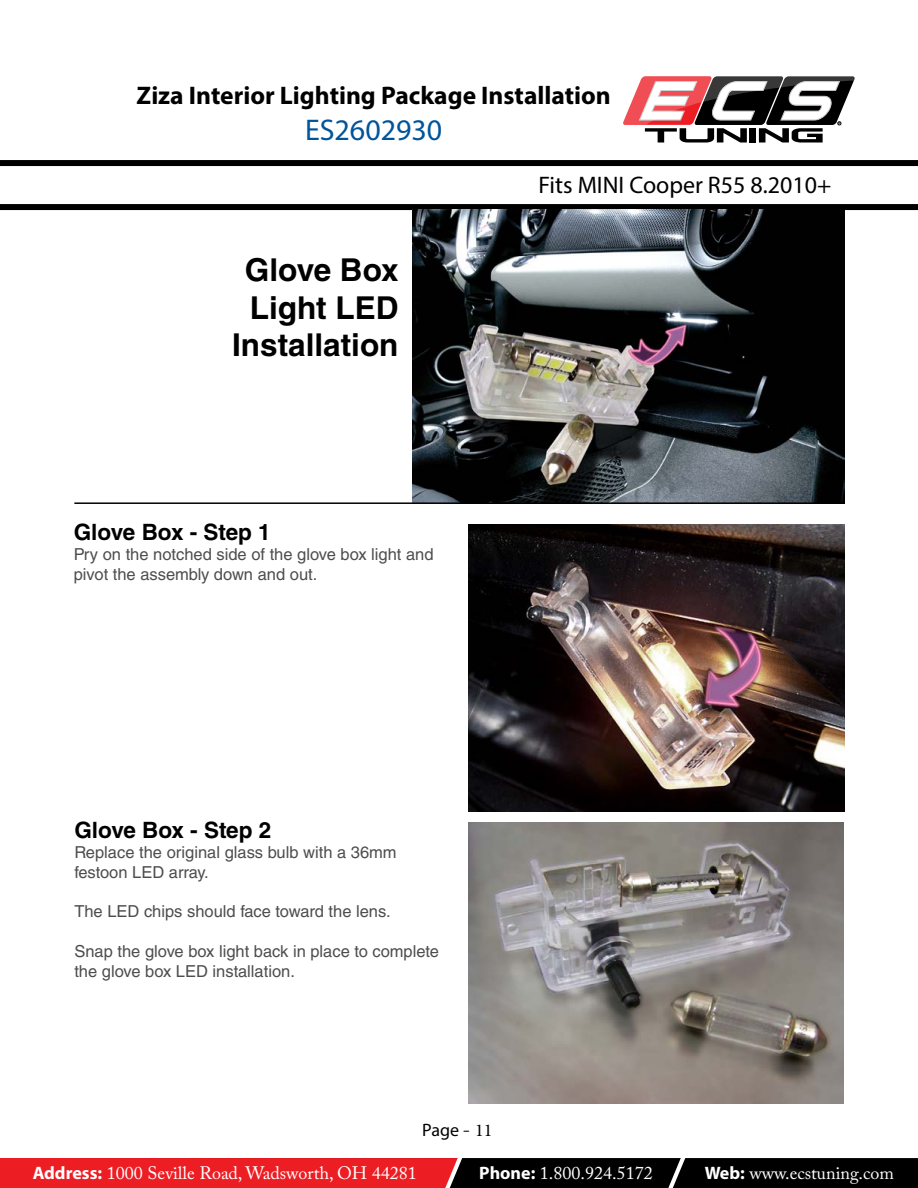
<style>
.page{position:relative;width:918px;height:1188px;background:#fff}
.page>*{position:absolute;margin:0;border:0;box-sizing:border-box;transform-origin:0 0}
.t1{font:700 31.5px/37.8px "Helvetica LT Std";color:#000;text-align:center}
.t2{font:30px "Myriad Pro";color:#00549a}
.t3{font:700 25.5px "Myriad Pro";color:#000}
.t4{font:24px "Myriad Pro";color:#000}
.t5{font:700 22.5px "Helvetica LT Std";color:#000}
.t6{font:18px "Adobe Caslon Pro";color:#fff}
.t7{font:18px "Myriad Pro";color:#000}
.t8{font:16.5px/19.8px "Helvetica LT Std";color:#4d4d4f}
.t9{font:700 2.55px "Helvetica Neue";color:#000}
.s1{font-family:"Adobe Caslon Pro"}
.s2{font-family:"Minion Pro"}
.s3{font-family:"Myriad Pro";font-weight:700}
</style>
<div class="page">
<svg style="left:0;top:1158px;width:918px;height:30px;background:#771114"></svg>
<div style="left:0;top:160px;width:918px;height:6px;background:#000"></div>
<div style="left:0;top:204px;width:918px;height:6px;background:#000"></div>
<svg style="left:623px;top:76px;width:232px;height:66px"></svg>
<img style="left:469px;top:524px;width:375px;height:288px">
<img style="left:469px;top:822px;width:374px;height:282px">
<img style="left:413px;top:210px;width:431px;height:292px">
<hr style="left:74px;top:502px;width:770px;height:2px;background:#000">
<h3 class="t3" style="left:137px;top:78px;width:476px">Ziza Interior Lighting Package Installation</h3>
<h2 class="t2" style="left:305px;top:111px;width:139px">ES2602930</h2>
<h3 class="t4" style="left:538px;top:170px;width:294px">Fits MINI Cooper R55 8.2010+</h3>
<p class="t9" style="left:838px;top:121px;width:3px">R</p>
<h1 class="t1" style="left:232px;top:250px;width:168px">Glove Box<br>Light LED<br>Installation</h1>
<h3 class="t5" style="left:74px;top:519px;width:198px">Glove Box - Step 1</h3>
<p class="t8" style="left:74px;top:544px;width:361px">Pry on the notched side of the glove box light and pivot the assembly down and out.</p>
<h3 class="t5" style="left:74px;top:817px;width:198px">Glove Box - Step 2</h3>
<p class="t8" style="left:74px;top:842px;width:324px">Replace the original glass bulb with a 36mm festoon LED array.</p>
<p class="t8" style="left:74px;top:902px;width:318px">The LED chips should face toward the lens.</p>
<p class="t8" style="left:74px;top:941px;width:366px">Snap the glove box light back in place to complete the glove box LED installation.</p>
<p class="t7" style="left:422px;top:1119px;width:72px">Page <span class="s1">-</span> <span class="s2">11</span></p>
<p class="t6" style="left:33px;top:1162px;width:386px"><span class="s3">Address:</span> 1000 Seville Road, Wadsworth, OH 44281</p>
<p class="t6" style="left:479px;top:1162px;width:175px"><span class="s3">Phone:</span> 1.800.924.5172</p>
<p class="t6" style="left:705px;top:1162px;width:191px"><span class="s3">Web:</span> www.ecstuning.com</p>
</div>
